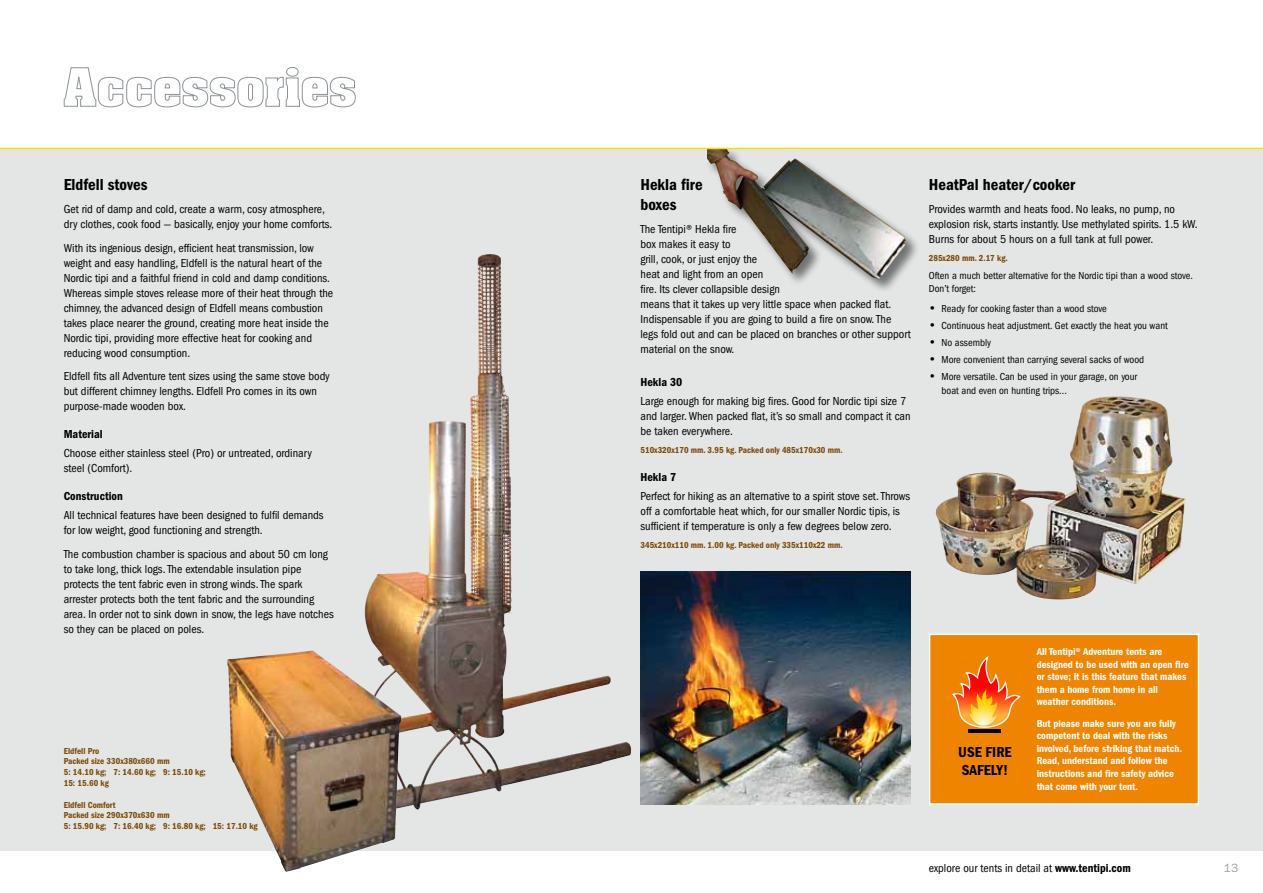
<style>
.page{position:relative;width:1263px;height:893px;background:#fff}
.page>*{position:absolute;margin:0;border:0;box-sizing:border-box;transform-origin:0 0}
.t1{font:16.5px/19.8px "ITC Franklin Gothic Std Dm Cd";color:#000}
.t2{font:15px/18px "ITC Franklin Gothic Std Dm Cd";color:#000}
.t3{font:condensed 12px/15px "ITC Franklin Gothic Std";color:#000}
.t4{font:12px "ITC Franklin Gothic Std Dm Cd";color:#000}
.t5{font:12px "ITC Franklin Gothic Std";color:#9c9e9f}
.t6{font:10.5px/12.6px "ITC Franklin Gothic Std Dm Cd";color:#fff}
.t7{font:condensed 10.5px/13.5px "ITC Franklin Gothic Std";color:#000}
.t8{font:9px/10.8px "ITC Franklin Gothic Std Dm Cd";color:#7c4b08}
.s1{font-weight:600;font-stretch:normal;font-size:12px}
.s2{font-family:"ITC Franklin Gothic Std Dm Cd";font-stretch:normal}
</style>
<div class="page">
<div style="left:0;top:149px;width:1263px;height:701px;background:#e3e6e4"></div>
<img style="left:640px;top:572px;width:271px;height:233px">
<img style="left:364px;top:254px;width:267px;height:556px">
<img style="left:227px;top:650px;width:174px;height:222px">
<div style="left:705px;top:147px;width:214px;height:146px;background:#000;opacity:.5"></div>
<img style="left:707px;top:149px;width:199px;height:131px">
<img style="left:936px;top:396px;width:249px;height:204px">
<svg style="left:63px;top:67px;width:293px;height:41px"></svg>
<hr style="left:0;top:148px;width:1263px;height:1px;background:#fd0">
<div style="left:929px;top:634px;width:269px;height:170px;background:#ef8400"></div>
<div style="left:929px;top:634px;width:270px;height:171px;border:2px solid #fff"></div>
<svg style="left:951px;top:658px;width:70px;height:70px"></svg>
<hr style="left:968px;top:730px;width:32px;height:3px;background:#000">
<h1 class="t1" style="left:64px;top:175px;width:85px">Eldfell stoves</h1>
<p class="t3" style="left:64px;top:202px;width:270px">Get rid of damp and cold, create a warm, cosy atmosphere, dry clothes, cook food — basically, enjoy your home comforts.</p>
<p class="t3" style="left:64px;top:241px;width:271px">With its ingenious design, efficient heat transmission, low weight and easy handling, Eldfell is the natural heart of the Nordic tipi and a faithful friend in cold and damp conditions.<br>Whereas simple stoves release more of their heat through the chimney, the advanced design of Eldfell means combustion takes place nearer the ground, creating more heat inside the Nordic tipi, providing more effective heat for cooking and reducing wood consumption.</p>
<p class="t3" style="left:64px;top:369px;width:268px">Eldfell fits all Adventure tent sizes using the same stove body but different chimney lengths. Eldfell Pro comes in its own purpose-made wooden box.</p>
<p class="t4" style="left:64px;top:427px;width:41px">Material</p>
<p class="t3" style="left:64px;top:446px;width:250px">Choose either stainless steel (Pro) or untreated, ordinary steel (Comfort).</p>
<p class="t4" style="left:64px;top:489px;width:61px">Construction</p>
<p class="t3" style="left:64px;top:508px;width:261px">All technical features have been designed to fulfil demands for low weight, good functioning and strength.</p>
<p class="t3" style="left:64px;top:547px;width:272px">The combustion chamber is spacious and about 50 cm long to take long, thick logs. The extendable insulation pipe protects the tent fabric even in strong winds. The spark arrester protects both the tent fabric and the surrounding area. In order not to sink down in snow, the legs have notches so they can be placed on poles.</p>
<p class="t8" style="left:64px;top:745px;width:144px">Eldfell Pro<br>Packed size 330x380x660 mm<br>5: 14.10 kg; 7: 14.60 kg; 9: 15.10 kg;<br>15: 15.60 kg</p>
<p class="t8" style="left:64px;top:799px;width:195px">Eldfell Comfort<br>Packed size 290x370x630 mm<br>5: 15.90 kg; 7: 16.40 kg; 9: 16.80 kg; 15: 17.10 kg</p>
<h1 class="t1" style="left:640px;top:175px;width:64px">Hekla fire boxes</h1>
<p class="t3" style="left:640px;top:222px;width:272px">The Tentipi® Hekla fire<br>box makes it easy to<br>grill, cook, or just enjoy the<br>heat and light from an open<br>fire. Its clever collapsible design<br>means that it takes up very little space when packed flat.<br>Indispensable if you are going to build a fire on snow. The legs fold out and can be placed on branches or other support material on the snow.</p>
<p class="t4" style="left:640px;top:375px;width:43px">Hekla 30</p>
<p class="t3" style="left:640px;top:394px;width:272px">Large enough for making big fires. Good for Nordic tipi size 7 and larger. When packed flat, it’s so small and compact it can be taken everywhere.</p>
<p class="t8" style="left:640px;top:444px;width:204px">510x320x170 mm. 3.95 kg. Packed only 485x170x30 mm.</p>
<p class="t4" style="left:640px;top:470px;width:37px">Hekla 7</p>
<p class="t3" style="left:640px;top:489px;width:271px">Perfect for hiking as an alternative to a spirit stove set. Throws off a comfortable heat which, for our smaller Nordic tipis, is sufficient if temperature is only a few degrees below zero.</p>
<p class="t8" style="left:640px;top:540px;width:204px">345x210x110 mm. 1.00 kg. Packed only 335x110x22 mm.</p>
<h1 class="t1" style="left:929px;top:175px;width:148px">HeatPal heater/cooker</h1>
<p class="t3" style="left:929px;top:202px;width:270px">Provides warmth and heats food. No leaks, no pump, no explosion risk, starts instantly. Use methylated spirits. 1.5 kW.<br>Burns for about 5 hours on a full tank at full power.</p>
<p class="t8" style="left:929px;top:253px;width:81px">285x280 mm. 2.17 kg.</p>
<p class="t7" style="left:929px;top:269px;width:266px">Often a much better alternative for the Nordic tipi than a wood stove.<br>Don’t forget:</p>
<p class="t7" style="left:929px;top:302px;width:180px"><span class="s1">•</span> Ready for cooking faster than a wood stove</p>
<p class="t7" style="left:929px;top:319px;width:241px"><span class="s1">•</span> Continuous heat adjustment. Get exactly the heat you want</p>
<p class="t7" style="left:929px;top:336px;width:64px"><span class="s1">•</span> No assembly</p>
<p class="t7" style="left:929px;top:353px;width:217px"><span class="s1">•</span> More convenient than carrying several sacks of wood</p>
<p class="t7" style="left:941px;top:370px;width:197px;text-indent:-13px"><span class="s1">•</span> More versatile. Can be used in your garage, on your boat and even on hunting trips...</p>
<p class="t2" style="left:958px;top:743px;width:55px">USE FIRE<br>SAFELY!</p>
<p class="t6" style="left:1037px;top:645px;width:154px">All Tentipi® Adventure tents are designed to be used with an open fire or stove; it is this feature that makes them a home from home in all weather conditions.</p>
<p class="t6" style="left:1037px;top:717px;width:147px">But please make sure you are fully competent to deal with the risks involved, before striking that match.<br>Read, understand and follow the instructions and fire safety advice that come with your tent.</p>
<p class="t3" style="left:929px;top:860px;width:203px">explore our tents in detail at <span class="s2">www.tentipi.com</span></p>
<p class="t5" style="left:1224px;top:861px;width:16px">13</p>
</div>
